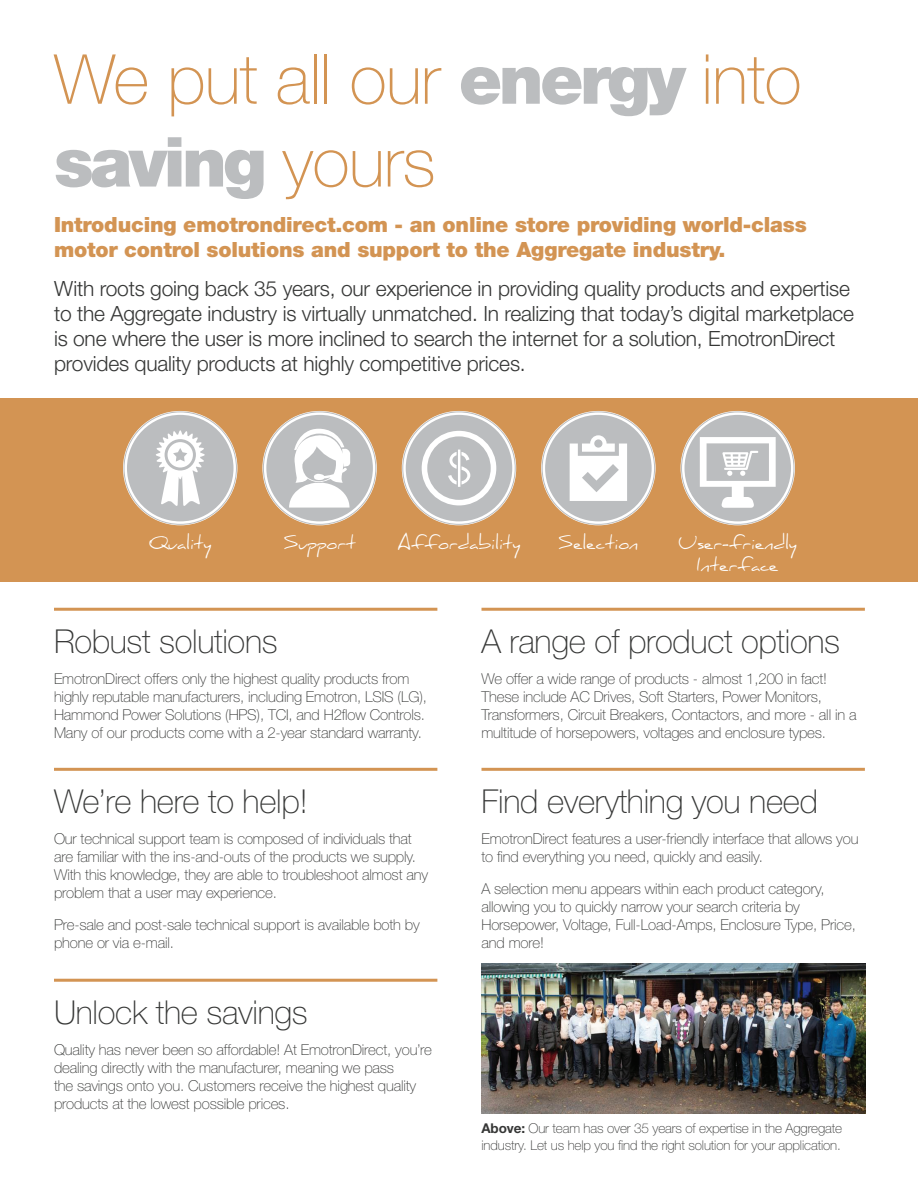
<style>
.page{position:relative;width:918px;height:1188px;background:#fff}
.page>*{position:absolute;margin:0;border:0;box-sizing:border-box;transform-origin:0 0}
.t1{font:100 69px/82.8px "Helvetica Neue";letter-spacing:-.01em;color:#d39453}
.t2{font:100 33px "Helvetica Neue";letter-spacing:-.01em;color:#363736}
.t3{font:300 21px/25.2px "Helvetica Neue";letter-spacing:-.01em;color:#363736}
.t4{font:900 21px/25.2px "Helvetica Neue";letter-spacing:-.01em;color:#d39453}
.t5{font:18px/21.6px "Daniel";color:#fff;text-align:center}
.t6{font:100 15px/18px "Helvetica Neue";letter-spacing:-.01em;color:#363736}
.t7{font:100 13.5px/16.2px "Helvetica Neue";letter-spacing:-.01em;color:#363736}
.s1{font-weight:900;color:#bbbdbf}
.s2{font-weight:700}
</style>
<div class="page">
<div style="left:0;top:398px;width:918px;height:184px;background:#d39453"></div>
<img style="left:482px;top:963px;width:383px;height:150px">
<div style="left:402px;top:411px;width:114px;height:114px;border:5px solid #fff;border-radius:50%"></div>
<svg style="left:406px;top:415px;width:106px;height:106px;background:#cbc4bd"></svg>
<div style="left:123px;top:411px;width:114px;height:114px;border:5px solid #fff;border-radius:50%"></div>
<svg style="left:127px;top:415px;width:107px;height:106px;background:#cec7bf"></svg>
<div style="left:681px;top:411px;width:114px;height:114px;border:5px solid #fff;border-radius:50%"></div>
<svg style="left:684px;top:415px;width:107px;height:106px;background:#d0c8c1"></svg>
<div style="left:262px;top:411px;width:115px;height:114px;border:5px solid #fff;border-radius:50%"></div>
<svg style="left:266px;top:415px;width:107px;height:106px;background:#d3ccc4"></svg>
<div style="left:541px;top:411px;width:115px;height:114px;border:5px solid #fff;border-radius:50%"></div>
<svg style="left:545px;top:415px;width:107px;height:106px;background:#d3cbc4"></svg>
<hr style="left:54px;top:608px;width:383px;height:3px;background:#d39453">
<hr style="left:54px;top:768px;width:383px;height:3px;background:#d39453">
<hr style="left:54px;top:979px;width:383px;height:3px;background:#d39453">
<hr style="left:482px;top:608px;width:383px;height:3px;background:#d39453">
<hr style="left:482px;top:768px;width:383px;height:3px;background:#d39453">
<h1 class="t1" style="left:54px;top:38px;width:749px">We put all our <span class="s1">energy</span> into <span class="s1">saving</span> yours</h1>
<h3 class="t4" style="left:54px;top:212px;width:754px">Introducing emotrondirect.com - an online store providing world-class motor control solutions and support to the Aggregate industry.</h3>
<p class="t3" style="left:54px;top:275px;width:802px">With roots going back 35 years, our experience in providing quality products and expertise to the Aggregate industry is virtually unmatched. In realizing that today’s digital marketplace is one where the user is more inclined to search the internet for a solution, EmotronDirect provides quality products at highly competitive prices.</p>
<p class="t5" style="left:149px;top:532px;width:64px">Quality</p>
<p class="t5" style="left:284px;top:532px;width:74px">Support</p>
<p class="t5" style="left:398px;top:532px;width:124px">Affordability</p>
<p class="t5" style="left:558px;top:532px;width:82px">Selection</p>
<p class="t5" style="left:679px;top:532px;width:120px">User-friendly<br>Interface</p>
<h2 class="t2" style="left:54px;top:622px;width:225px">Robust solutions</h2>
<p class="t6" style="left:54px;top:670px;width:375px">EmotronDirect offers only the highest quality products from highly reputable manufacturers, including Emotron, LSIS (LG), Hammond Power Solutions (HPS), TCI, and H2flow Controls.<br>Many of our products come with a 2-year standard warranty.</p>
<h2 class="t2" style="left:54px;top:782px;width:256px">We’re here to help!</h2>
<p class="t6" style="left:54px;top:830px;width:376px">Our technical support team is composed of individuals that are familiar with the ins-and-outs of the products we supply.<br>With this knowledge, they are able to troubleshoot almost any problem that a user may experience.</p>
<p class="t6" style="left:54px;top:916px;width:367px">Pre-sale and post-sale technical support is available both by phone or via e-mail.</p>
<h2 class="t2" style="left:54px;top:993px;width:255px">Unlock the savings</h2>
<p class="t6" style="left:54px;top:1041px;width:380px">Quality has never been so affordable! At EmotronDirect, you’re dealing directly with the manufacturer, meaning we pass<br>the savings onto you. Customers receive the highest quality products at the lowest possible prices.</p>
<h2 class="t2" style="left:482px;top:622px;width:360px">A range of product options</h2>
<p class="t6" style="left:482px;top:670px;width:377px">We offer a wide range of products - almost 1,200 in fact!<br>These include AC Drives, Soft Starters, Power Monitors, Transformers, Circuit Breakers, Contactors, and more - all in a multitude of horsepowers, voltages and enclosure types.</p>
<h2 class="t2" style="left:482px;top:782px;width:338px">Find everything you need</h2>
<p class="t6" style="left:482px;top:830px;width:378px">EmotronDirect features a user-friendly interface that allows you to find everything you need, quickly and easily.</p>
<p class="t6" style="left:482px;top:880px;width:376px">A selection menu appears within each product category, allowing you to quickly narrow your search criteria by Horsepower, Voltage, Full-Load-Amps, Enclosure Type, Price, and more!</p>
<p class="t7" style="left:482px;top:1121px;width:362px"><span class="s2">Above:</span> Our team has over 35 years of expertise in the Aggregate industry. Let us help you find the right solution for your application.</p>
</div>
